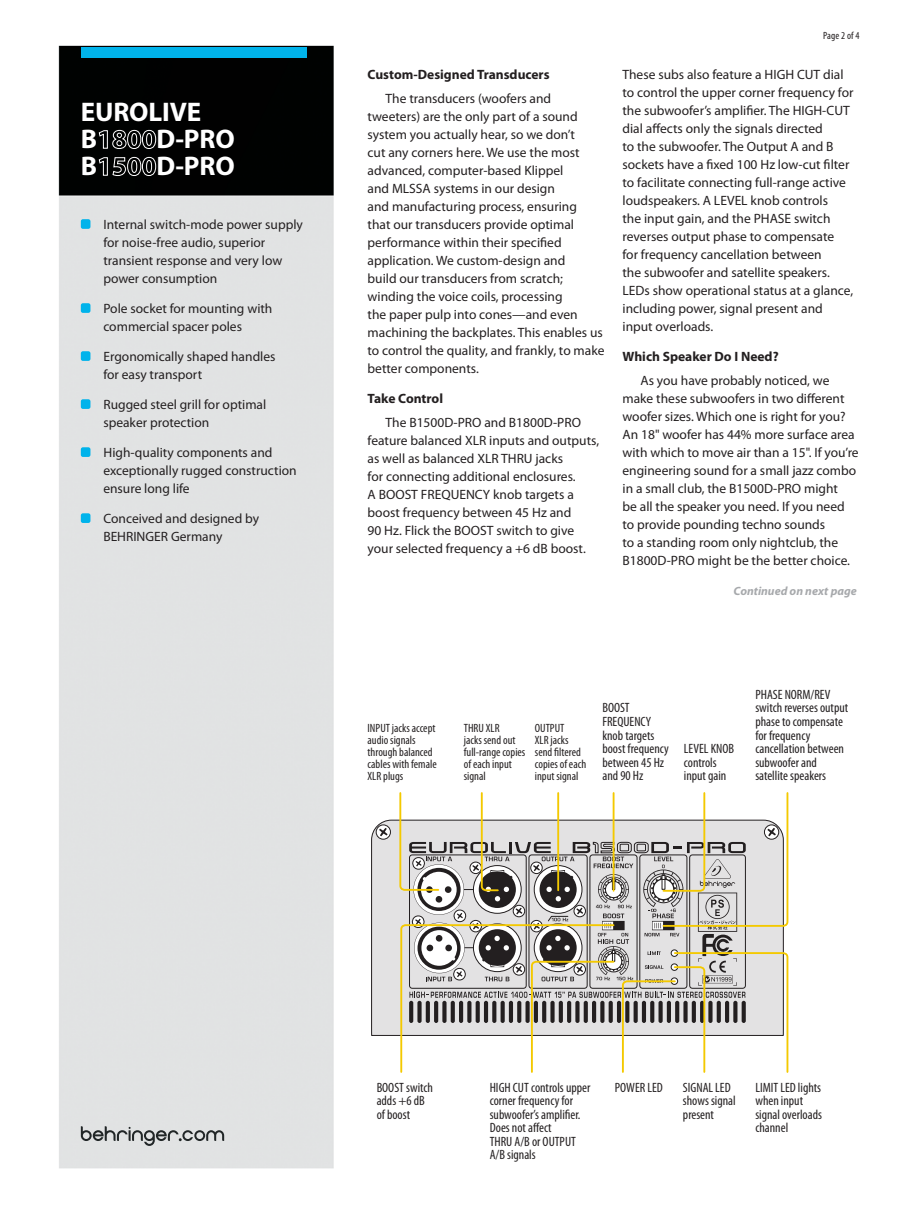
<style>
.page{position:relative;width:919px;height:1214px;background:#fff}
.page>*{position:absolute;margin:0;border:0;box-sizing:border-box;transform-origin:0 0}
.t1{font:700 27px/27px "Myriad Pro";letter-spacing:-.005em;color:#fff}
.t2{font:13.5px/18px "Myriad Pro";color:#231f20}
.t3{font:condensed 13.5px/13.5px "Myriad Pro";color:#231f20}
.t4{font:700 13.5px "Myriad Pro";color:#231f20}
.t5{font:condensed 12px/12px "Myriad Pro";color:#231f20}
.t6{font:italic 700 12px "Myriad Pro";color:#a7a9ac}
.t7{font:condensed 10.5px "Myriad Pro";letter-spacing:.01em;color:#231f20}
</style>
<div class="page">
<img style="left:58px;top:45px;width:340px;height:1124px">
<svg style="left:81px;top:1126px;width:143px;height:19px;background:#b0b3b3"></svg>
<svg style="left:81px;top:219px;width:9px;height:10px"></svg>
<svg style="left:81px;top:303px;width:9px;height:10px"></svg>
<svg style="left:81px;top:351px;width:9px;height:10px"></svg>
<svg style="left:81px;top:399px;width:9px;height:10px"></svg>
<svg style="left:81px;top:447px;width:9px;height:10px"></svg>
<svg style="left:81px;top:513px;width:9px;height:10px"></svg>
<svg style="left:371px;top:820px;width:27px;height:215px;background:#dbd9da"></svg>
<svg style="left:376px;top:825px;width:14px;height:14px"></svg>
<div style="left:376px;top:824px;width:15px;height:15px;border:1px solid #231f20;border-radius:50%"></div>
<svg style="left:379px;top:828px;width:8px;height:8px"></svg>
<svg style="left:398px;top:792px;width:391px;height:281px"></svg>
<div style="left:82px;top:47px;width:225px;height:10px;background:#00b3eb"></div>
<h1 class="t1" style="left:81px;top:101px;width:155px">EUROLIVE<br>B1800D-PRO<br>B1500D-PRO</h1>
<p class="t2" style="left:103px;top:217px;width:201px">Internal switch-mode power supply for noise-free audio, superior transient response and very low power consumption</p>
<p class="t2" style="left:103px;top:301px;width:171px">Pole socket for mounting with commercial spacer poles</p>
<p class="t2" style="left:103px;top:349px;width:174px">Ergonomically shaped handles for easy transport</p>
<p class="t2" style="left:103px;top:397px;width:164px">Rugged steel grill for optimal speaker protection</p>
<p class="t2" style="left:103px;top:445px;width:195px">High-quality components and exceptionally rugged construction ensure long life</p>
<p class="t2" style="left:103px;top:511px;width:157px">Conceived and designed by<br>BEHRINGER Germany</p>
<p class="t4" style="left:367px;top:69px;width:183px">Custom-Designed Transducers</p>
<p class="t2" style="left:367px;top:91px;width:238px;text-indent:18px">The transducers (woofers and tweeters) are the only part of a sound system you actually hear, so we don’t<br>cut any corners here. We use the most advanced, computer-based Klippel<br>and MLSSA systems in our design<br>and manufacturing process, ensuring<br>that our transducers provide optimal performance within their specified application. We custom-design and<br>build our transducers from scratch; winding the voice coils, processing<br>the paper pulp into cones—and even machining the backplates. This enables us to control the quality, and frankly, to make better components.</p>
<p class="t4" style="left:367px;top:393px;width:77px">Take Control</p>
<p class="t2" style="left:367px;top:415px;width:233px;text-indent:18px">The B1500D-PRO and B1800D-PRO feature balanced XLR inputs and outputs, as well as balanced XLR THRU jacks<br>for connecting additional enclosures.<br>A BOOST FREQUENCY knob targets a boost frequency between 45 Hz and<br>90 Hz. Flick the BOOST switch to give your selected frequency a +6 dB boost.</p>
<p class="t7" style="left:823px;top:31px;width:38px">Page 2 of 4</p>
<p class="t2" style="left:622px;top:67px;width:232px">These subs also feature a HIGH CUT dial to control the upper corner frequency for the subwoofer’s amplifier. The HIGH-CUT dial affects only the signals directed<br>to the subwoofer. The Output A and B sockets have a fixed 100 Hz low-cut filter to facilitate connecting full-range active loudspeakers. A LEVEL knob controls<br>the input gain, and the PHASE switch reverses output phase to compensate<br>for frequency cancellation between<br>the subwoofer and satellite speakers.<br>LEDs show operational status at a glance, including power, signal present and input overloads.</p>
<p class="t4" style="left:622px;top:351px;width:158px">Which Speaker Do I Need?</p>
<p class="t2" style="left:622px;top:373px;width:238px;text-indent:18px">As you have probably noticed, we make these subwoofers in two different woofer sizes. Which one is right for you?<br>An 18" woofer has 44% more surface area with which to move air than a 15". If you’re engineering sound for a small jazz combo in a small club, the B1500D-PRO might<br>be all the speaker you need. If you need to provide pounding techno sounds<br>to a standing room only nightclub, the B1800D-PRO might be the better choice.</p>
<p class="t6" style="left:733px;top:586px;width:125px">Continued on next page</p>
<p class="t5" style="left:367px;top:723px;width:71px">INPUT jacks accept audio signals through balanced cables with female<br>XLR plugs</p>
<p class="t5" style="left:464px;top:723px;width:63px">THRU XLR<br>jacks send out full-range copies of each input signal</p>
<p class="t5" style="left:535px;top:723px;width:53px">OUTPUT<br>XLR jacks send filtered copies of each input signal</p>
<p class="t3" style="left:602px;top:702px;width:68px">BOOST<br>FREQUENCY knob targets boost frequency between 45 Hz and 90 Hz</p>
<p class="t3" style="left:683px;top:743px;width:52px">LEVEL KNOB controls input gain</p>
<p class="t3" style="left:755px;top:689px;width:94px">PHASE NORM/REV switch reverses output phase to compensate for frequency cancellation between subwoofer and satellite speakers</p>
<p class="t3" style="left:376px;top:1082px;width:58px">BOOST switch adds +6 dB of boost</p>
<p class="t3" style="left:489px;top:1082px;width:102px">HIGH CUT controls upper</p>
<p class="t3" style="left:615px;top:1082px;width:49px">POWER LED</p>
<p class="t3" style="left:489px;top:1095px;width:92px">corner frequency for subwoofer’s amplifier.<br>Does not affect<br>THRU A/B or OUTPUT<br>A/B signals</p>
<p class="t3" style="left:683px;top:1082px;width:54px">SIGNAL LED shows signal present</p>
<p class="t3" style="left:755px;top:1082px;width:68px">LIMIT LED lights when input signal overloads channel</p>
</div>
